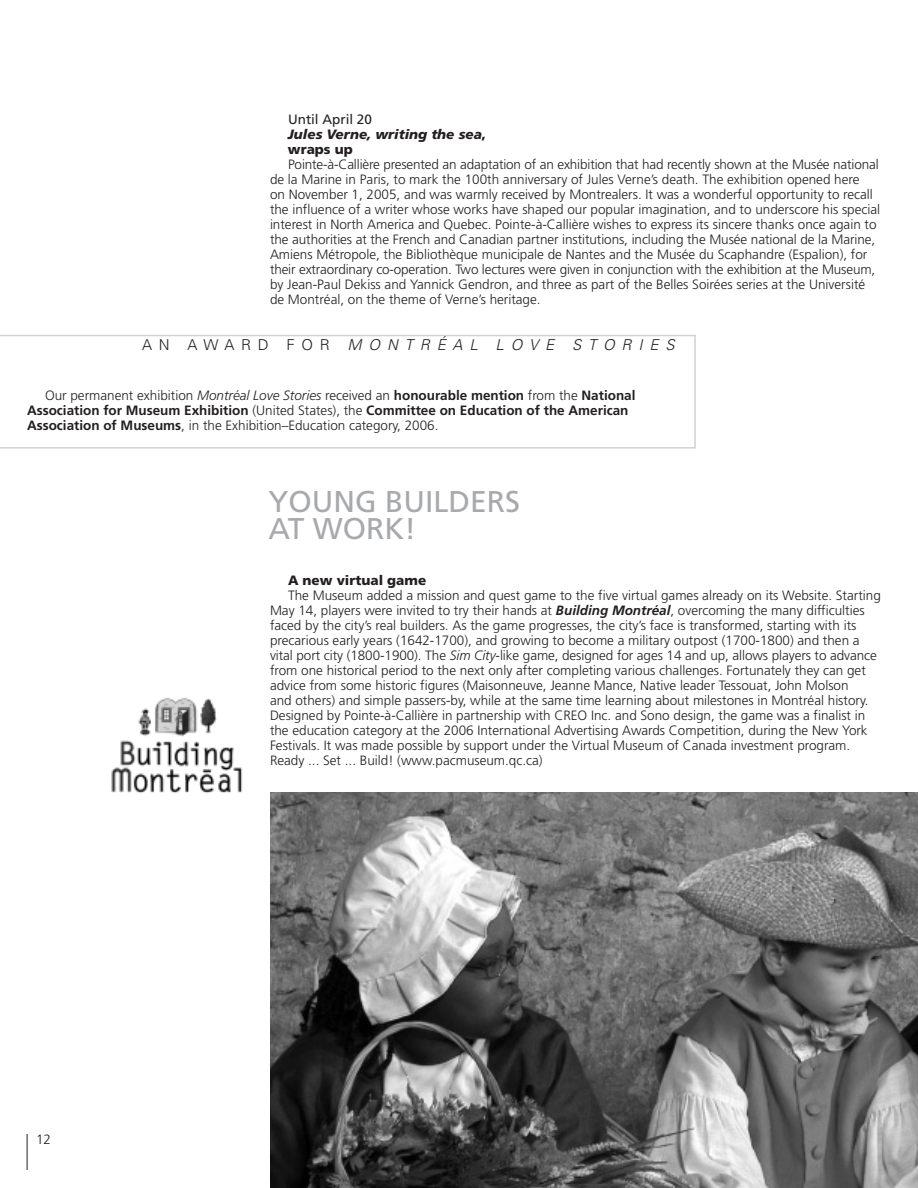
<style>
.page{position:relative;width:918px;height:1188px;background:#fff}
.page>*{position:absolute;margin:0;border:0;box-sizing:border-box;transform-origin:0 0}
.t1{font:30px/27px "Frutiger";color:#a8a9ad}
.t2{font:italic 300 15px "Univers";color:#231f20}
.t3{font:300 13.5px/15px "Frutiger";color:#231f20}
.t4{font:700 13.5px/15px "Frutiger";color:#231f20}
.t5{font:italic 900 13.5px/15px "Frutiger";color:#231f20}
.t6{font:900 13.5px "Frutiger";color:#231f20}
.s1{font-weight:400;font-style:normal}
.s2{font-style:normal}
.s3{font-weight:300}
.s4{font-weight:300;font-style:italic}
.s5{font-weight:700;font-style:italic}
.s6{font-style:italic}
</style>
<div class="page">
<hr style="left:27px;top:1134px;width:1px;height:36px;background:#231f20">
<img style="left:270px;top:792px;width:648px;height:395px">
<svg style="left:0;top:335px;width:696px;height:114px"></svg>
<img style="left:111px;top:697px;width:132px;height:96px">
<p class="t5" style="left:288px;top:113px;width:200px"><span class="s1">Until April 20<br></span>Jules Verne, writing the sea<span class="s2">, wraps up</span></p>
<p class="t3" style="left:270px;top:158px;width:612px;text-indent:18px">Pointe-à-Callière presented an adaptation of an exhibition that had recently shown at the Musée national de la Marine in Paris, to mark the 100th anniversary of Jules Verne’s death. The exhibition opened here<br>on November 1, 2005, and was warmly received by Montrealers. It was a wonderful opportunity to recall the influence of a writer whose works have shaped our popular imagination, and to underscore his special interest in North America and Quebec. Pointe-à-Callière wishes to express its sincere thanks once again to the authorities at the French and Canadian partner institutions, including the Musée national de la Marine, Amiens Métropole, the Bibliothèque municipale de Nantes and the Musée du Scaphandre (Espalion), for their extraordinary co-operation. Two lectures were given in conjunction with the exhibition at the Museum, by Jean-Paul Dekiss and Yannick Gendron, and three as part of the Belles Soirées series at the Université de Montréal, on the theme of Verne’s heritage.</p>
<p class="t2" style="left:142px;top:339px;width:537px"><span class="s2">A N AWA R D F O R</span> MONTRÉAL LOVE STORIES</p>
<p class="t4" style="left:27px;top:389px;width:610px;text-indent:18px"><span class="s3">Our permanent exhibition</span> <span class="s4">Montréal Love Stories</span> <span class="s3">received an</span> honourable mention <span class="s3">from the</span> National<br>Association for Museum Exhibition <span class="s3">(United States), the</span> Committee on Education of the American<br>Association of Museums<span class="s3">, in the Exhibition–Education category, 2006.</span></p>
<h1 class="t1" style="left:269px;top:490px;width:253px">YOUNG BUILDERS<br>AT WORK!</h1>
<p class="t3" style="left:36px;top:1133px;width:16px">12</p>
<p class="t6" style="left:288px;top:575px;width:140px">A new virtual game</p>
<p class="t3" style="left:270px;top:589px;width:612px;text-indent:18px">The Museum added a mission and quest game to the five virtual games already on its Website. Starting May 14, players were invited to try their hands at <span class="s5">Building Montréal</span>, overcoming the many difficulties faced by the city’s real builders. As the game progresses, the city’s face is transformed, starting with its precarious early years (1642-1700), and growing to become a military outpost (1700-1800) and then a vital port city (1800-1900). The <span class="s6">Sim City</span>-like game, designed for ages 14 and up, allows players to advance from one historical period to the next only after completing various challenges. Fortunately they can get advice from some historic figures (Maisonneuve, Jeanne Mance, Native leader Tessouat, John Molson<br>and others) and simple passers-by, while at the same time learning about milestones in Montréal history.<br>Designed by Pointe-à-Callière in partnership with CREO Inc. and Sono design, the game was a finalist in the education category at the 2006 International Advertising Awards Competition, during the New York Festivals. It was made possible by support under the Virtual Museum of Canada investment program.<br>Ready ... Set ... Build! (www.pacmuseum.qc.ca)</p>
</div>
